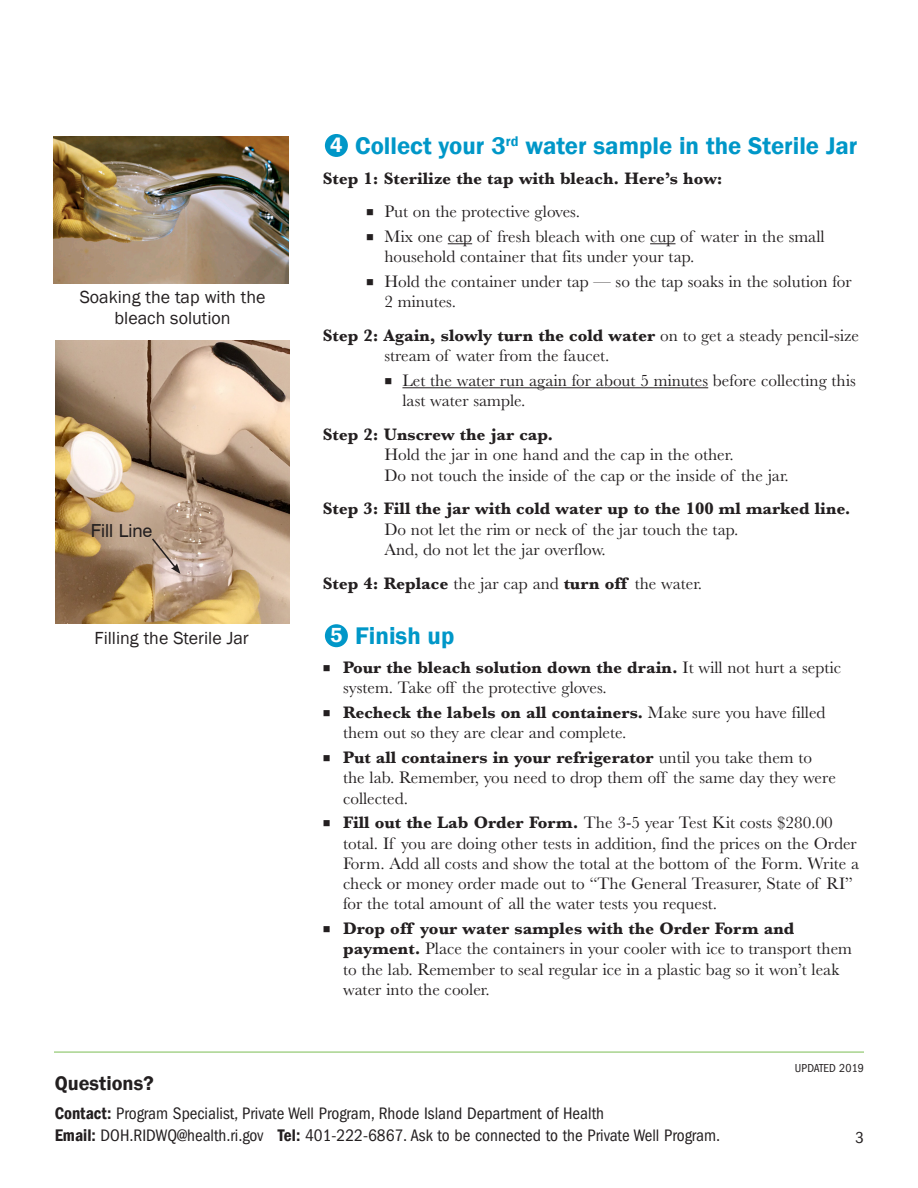
<style>
.page{position:relative;width:918px;height:1188px;background:#fff}
.page>*{position:absolute;margin:0;border:0;box-sizing:border-box;transform-origin:0 0}
.Blue_Headers{font:600 24.75px "Franklin Gothic";color:#0097c8}
.t1{font:600 21px "Franklin Gothic";color:#fff}
.Heading_3{font:600 20.25px "Franklin Gothic";color:#231f20}
.Photo_Label__black{font:18px/20.2px "Franklin Gothic";color:#231f20;text-align:center}
.Label_Text{font:18px "Swiss 721 BT";color:#231f20}
.Step_Style{font:17.25px/20.2px "Baskerville MT Std";color:#231f20}
.t2{font:condensed 17.25px "ITC Franklin Gothic Std";color:#231f20}
.Step_Style-2{font:700 17.25px "Baskerville MT Std";color:#231f20}
.Step_Style_Second_Pa{font:17.25px "Baskerville MT Std";color:#231f20}
.t3{font:condensed 16.5px "ITC Franklin Gothic Std";color:#231f20}
.t4{font:condensed 12px "ITC Franklin Gothic Std";letter-spacing:.005em;color:#231f20}
.s1{font-weight:700}
.s2{font-family:"Franklin Gothic";font-weight:600}
</style>
<div class="page">
<svg style="left:448px;top:243px;width:24px;height:1px"></svg>
<svg style="left:650px;top:243px;width:26px;height:1px"></svg>
<hr style="left:402px;top:387px;width:306px;height:1px;background:#231f20">
<div style="left:325px;top:624px;width:23px;height:23px;background:#0097c8;border-radius:50%"></div>
<hr style="left:54px;top:1051px;width:810px;height:2px;background:#a7d38d">
<img style="left:55px;top:341px;width:234px;height:282px">
<svg style="left:150px;top:537px;width:30px;height:37px"></svg>
<img style="left:54px;top:137px;width:234px;height:146px">
<div style="left:325px;top:134px;width:23px;height:23px;background:#0097c8;border-radius:50%"></div>
<p class="Photo_Label__black" style="left:80px;top:288px;width:187px">Soaking the tap with the bleach solution</p>
<p class="Label_Text" style="left:91px;top:520px;width:63px">Fill Line</p>
<p class="Photo_Label__black" style="left:95px;top:629px;width:156px">Filling the Sterile Jar</p>
<p class="Blue_Headers" style="left:355px;top:131px;width:504px">Collect your 3<sup>rd</sup> water sample in the Sterile Jar</p>
<p class="Step_Style-2" style="left:323px;top:168px;width:401px">Step 1: Sterilize the tap with bleach. Here’s how:</p>
<p class="Step_Style" style="left:384px;top:202px;width:197px">Put on the protective gloves.</p>
<p class="Step_Style" style="left:384px;top:226px;width:442px">Mix one cap of fresh bleach with one cup of water in the small household container that fits under your tap.</p>
<p class="Step_Style" style="left:384px;top:271px;width:469px">Hold the container under tap — so the tap soaks in the solution for<br>2 minutes.</p>
<p class="Step_Style" style="left:384px;top:325px;width:476px;text-indent:-62px"><span class="s1">Step 2: Again, slowly turn the cold water</span> on to get a steady pencil-size stream of water from the faucet.</p>
<p class="Step_Style" style="left:402px;top:370px;width:455px">Let the water run again for about 5 minutes before collecting this last water sample.</p>
<p class="Step_Style-2" style="left:323px;top:425px;width:232px">Step 2: Unscrew the jar cap.</p>
<p class="Step_Style" style="left:384px;top:445px;width:351px">Hold the jar in one hand and the cap in the other.</p>
<p class="Step_Style" style="left:384px;top:465px;width:406px">Do not touch the inside of the cap or the inside of the jar.</p>
<p class="Step_Style-2" style="left:323px;top:499px;width:529px">Step 3: Fill the jar with cold water up to the 100 ml marked line.</p>
<p class="Step_Style_Second_Pa" style="left:384px;top:519px;width:356px">Do not let the rim or neck of the jar touch the tap.</p>
<p class="Step_Style_Second_Pa" style="left:384px;top:539px;width:223px">And, do not let the jar overflow.</p>
<p class="Step_Style" style="left:323px;top:573px;width:381px"><span class="s1">Step 4: Replace</span> the jar cap and <span class="s1">turn off</span> the water.</p>
<p class="Blue_Headers" style="left:355px;top:620px;width:101px">Finish up</p>
<p class="Step_Style" style="left:343px;top:657px;width:500px"><span class="s1">Pour the bleach solution down the drain.</span> It will not hurt a septic system. Take off the protective gloves.</p>
<p class="Step_Style" style="left:343px;top:702px;width:484px"><span class="s1">Recheck the labels on all containers.</span> Make sure you have filled them out so they are clear and complete.</p>
<p class="Step_Style" style="left:343px;top:747px;width:494px"><span class="s1">Put all containers in your refrigerator</span> until you take them to the lab. Remember, you need to drop them off the same day they were collected.</p>
<p class="Step_Style" style="left:343px;top:813px;width:518px"><span class="s1">Fill out the Lab Order Form.</span> The 3-5 year Test Kit costs $280.00 total. If you are doing other tests in addition, find the prices on the Order Form. Add all costs and show the total at the bottom of the Form. Write a check or money order made out to “The General Treasurer, State of RI” for the total amount of all the water tests you request.</p>
<p class="Step_Style" style="left:343px;top:918px;width:511px"><span class="s1">Drop off your water samples with the Order Form and payment.</span> Place the containers in your cooler with ice to transport them to the lab. Remember to seal regular ice in a plastic bag so it won’t leak water into the cooler.</p>
<p class="t1" style="left:330px;top:132px;width:14px">4</p>
<p class="t1" style="left:330px;top:622px;width:14px">5</p>
<p class="t4" style="left:795px;top:1061px;width:71px">UPDATED 2019</p>
<p class="Heading_3" style="left:55px;top:1070px;width:100px">Questions?</p>
<p class="t2" style="left:55px;top:1103px;width:551px"><span class="s2">Contact:</span> Program Specialist, Private Well Program, Rhode Island Department of Health</p>
<p class="t2" style="left:55px;top:1126px;width:667px"><span class="s2">Email:</span> DOH.RIDWQ@health.ri.gov <span class="s2">Tel:</span> 401-222-6867. Ask to be connected to the Private Well Program.</p>
<p class="t3" style="left:856px;top:1128px;width:10px">3</p>
</div>
